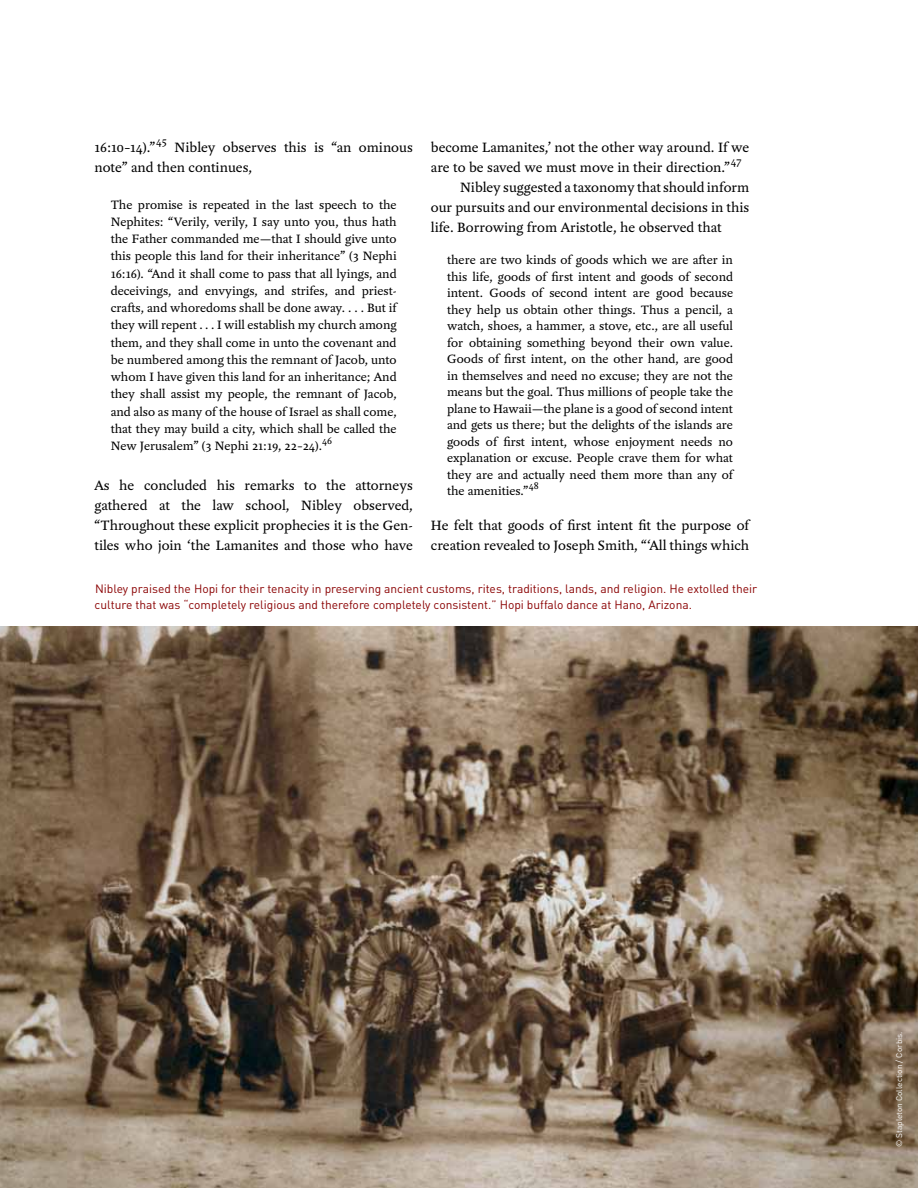
<style>
.page{position:relative;width:918px;height:1188px;background:#fff}
.page>*{position:absolute;margin:0;border:0;box-sizing:border-box;transform-origin:0 0}
.t1{font:14.7px/20px "Yoga Pro";color:#000}
.t2{font:13.2px/17.2px "Yoga Pro";color:#000;text-align:justify}
.t3{font:12px/16.5px "DIN";color:#8b0304}
.t4{font:11.7px "Yoga Pro";color:#000}
.t5{font:10.5px "Yoga Pro";color:#000}
.t6{font:8.25px "DIN";color:#fff}
</style>
<div class="page">
<img style="left:0;top:626px;width:918px;height:562px">
<p class="t1" style="left:94px;top:138px;width:62px">16:10–14).”</p>
<p class="t4" style="left:156px;top:134px;width:13px">45</p>
<p class="t1" style="left:94px;top:138px;width:320px;text-indent:80px">Nibley observes this is “an ominous note” and then continues,</p>
<p class="t2" style="left:111px;top:196px;width:288px">The promise is repeated in the last speech to the Nephites: “Verily, verily, I say unto you, thus hath the Father commanded me—that I should give unto this people this land for their inheritance” (3 Nephi 16:16). “And it shall come to pass that all lyings, and deceivings, and envyings, and strifes, and priest&shy;crafts, and whoredoms shall be done away. . . . But if they will repent . . . I will establish my church among them, and they shall come in unto the covenant and be numbered among this the remnant of Jacob, unto whom I have given this land for an inheritance; And they shall assist my people, the remnant of Jacob, and also as many of the house of Israel as shall come, that they may build a city, which shall be called the New Jerusalem” (3 Nephi 21:19, 22–24).</p>
<p class="t1" style="left:431px;top:138px;width:320px">become Lamanites,’ not the other way around. If we are to be saved we must move in their direction.”</p>
<p class="t4" style="left:731px;top:154px;width:12px">47</p>
<p class="t1" style="left:431px;top:178px;width:320px;text-align:justify;text-indent:29px">Nibley suggested a taxonomy that should inform our pursuits and our environmental decisions in this life. Borrowing from Aristotle, he observed that</p>
<p class="t2" style="left:447px;top:253px;width:288px;line-height:16.5px">there are two kinds of goods which we are after in this life, goods of first intent and goods of second intent. Goods of second intent are good because they help us obtain other things. Thus a pencil, a watch, shoes, a hammer, a stove, etc., are all useful for obtaining something beyond their own value.<br>Goods of first intent, on the other hand, are good in themselves and need no excuse; they are not the means but the goal. Thus millions of people take the plane to Hawaii—the plane is a good of second intent and gets us there; but the delights of the islands are goods of first intent, whose enjoyment needs no explanation or excuse. People crave them for what they are and actually need them more than any of the amenities.”</p>
<p class="t5" style="left:322px;top:434px;width:12px">46</p>
<p class="t1" style="left:94px;top:476px;width:320px;text-align:justify">As he concluded his remarks to the attorneys gathered at the law school, Nibley observed, “Throughout these explicit prophecies it is the Gen&shy;tiles who join ‘the Lamanites and those who have</p>
<p class="t5" style="left:529px;top:479px;width:12px">48</p>
<p class="t1" style="left:431px;top:516px;width:320px">He felt that goods of first intent fit the purpose of creation revealed to Joseph Smith, “‘All things which</p>
<p class="t3" style="left:95px;top:580px;width:664px">Nibley praised the Hopi for their tenacity in preserving ancient customs, rites, traditions, lands, and religion. He extolled their culture that was “completely religious and therefore completely consistent.” Hopi buffalo dance at Hano, Arizona.</p>
<p class="t6" style="left:894px;top:1147px;width:117px;rotate:-90deg">© Stapleton Collection / Corbis.</p>
</div>
